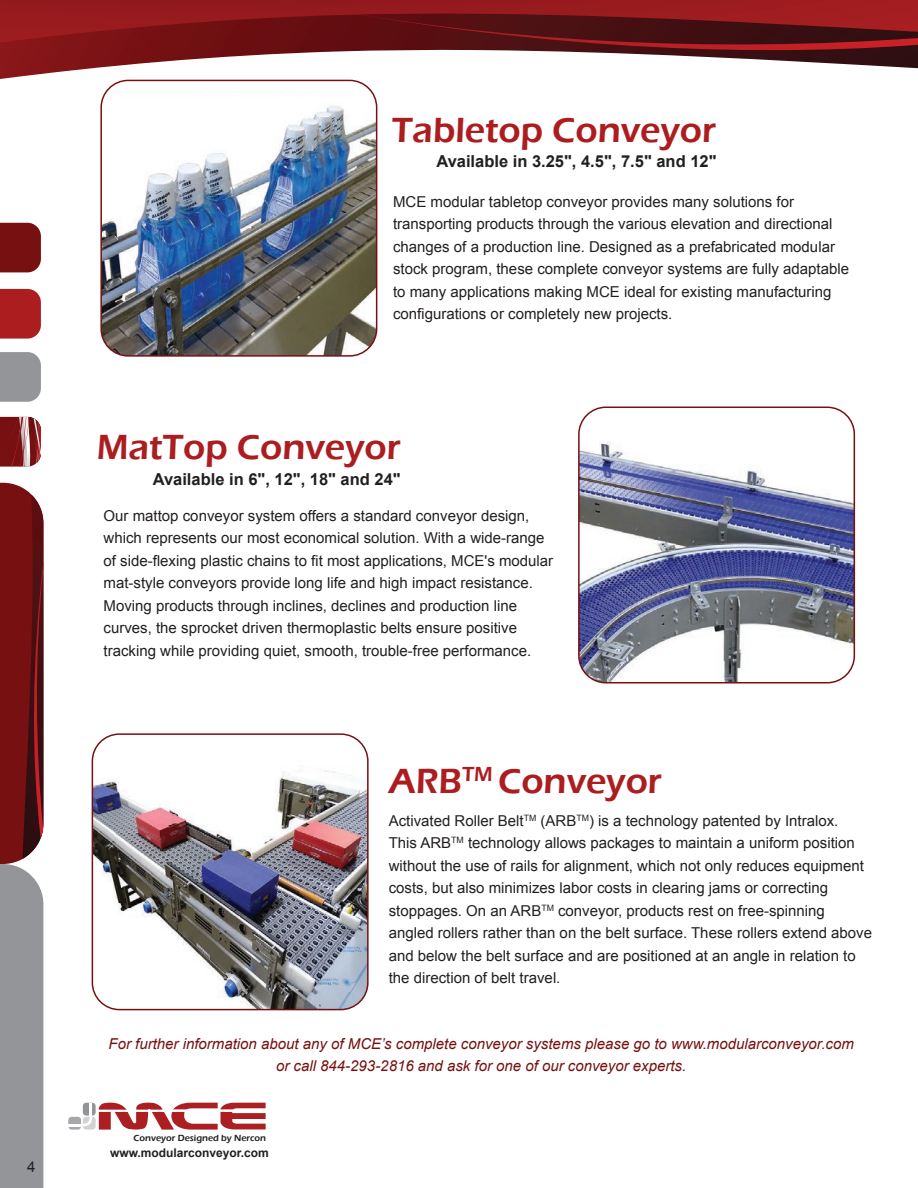
<style>
.page{position:relative;width:918px;height:1188px;background:#fff}
.page>*{position:absolute;margin:0;border:0;box-sizing:border-box;transform-origin:0 0}
.t1{font:600 36px "Eras ITC";color:#ac1d20}
.t2{font:700 16.5px "Arial";color:#231f20}
.t3{font:15px/22.5px "Arial";color:#231f20}
.t4{font:italic 15px/22.5px "Arial";color:#761011;text-align:center}
.t5{font:700 12px "Arial";color:#231f20}
.t6{font:600 9.15px "Eras ITC";color:#201d1e}
</style>
<div class="page">
<svg style="left:0;top:483px;width:43px;height:705px;background:#815355"></svg>
<div style="left:0;top:223px;width:41px;height:49px;background:#761011"></div>
<svg style="left:0;top:289px;width:41px;height:50px;background:#af272a"></svg>
<div style="left:0;top:352px;width:41px;height:50px;background:#939598"></div>
<svg style="left:0;top:417px;width:41px;height:50px;background:#944243"></svg>
<svg style="left:68px;top:1103px;width:198px;height:27px"></svg>
<svg style="left:0;top:0;width:918px;height:107px"></svg>
<img style="left:92px;top:736px;width:274px;height:274px">
<div style="left:92px;top:733px;width:277px;height:277px;border:2px solid #761011;border-radius:27px"></div>
<img style="left:101px;top:91px;width:276px;height:263px">
<div style="left:100px;top:80px;width:277px;height:277px;border:2px solid #761011;border-radius:27px"></div>
<img style="left:579px;top:418px;width:275px;height:265px">
<div style="left:578px;top:407px;width:277px;height:276px;border:2px solid #761011;border-radius:27px"></div>
<p class="t3" style="left:27px;top:1156px;width:10px">4</p>
<h1 class="t1" style="left:392px;top:109px;width:326px">Tabletop Conveyor</h1>
<p class="t2" style="left:436px;top:151px;width:282px">Available in 3.25", 4.5", 7.5" and 12"</p>
<p class="t3" style="left:393px;top:190px;width:458px">MCE modular tabletop conveyor provides many solutions for transporting products through the various elevation and directional changes of a production line. Designed as a prefabricated modular stock program, these complete conveyor systems are fully adaptable to many applications making MCE ideal for existing manufacturing configurations or completely new projects.</p>
<h1 class="t1" style="left:97px;top:426px;width:305px">MatTop Conveyor</h1>
<p class="t2" style="left:153px;top:468px;width:250px">Available in 6", 12", 18" and 24"</p>
<p class="t3" style="left:104px;top:505px;width:451px">Our mattop conveyor system offers a standard conveyor design, which represents our most economical solution. With a wide-range of side-flexing plastic chains to fit most applications, MCE's modular mat-style conveyors provide long life and high impact resistance.<br>Moving products through inclines, declines and production line curves, the sprocket driven thermoplastic belts ensure positive tracking while providing quiet, smooth, trouble-free performance.</p>
<h1 class="t1" style="left:389px;top:760px;width:275px">ARB<sup>TM</sup> Conveyor</h1>
<p class="t3" style="left:389px;top:809px;width:485px">Activated Roller Belt<sup>TM</sup> (ARB<sup>TM</sup>) is a technology patented by Intralox.<br>This ARB<sup>TM</sup> technology allows packages to maintain a uniform position without the use of rails for alignment, which not only reduces equipment costs, but also minimizes labor costs in clearing jams or correcting stoppages. On an ARB<sup>TM</sup> conveyor, products rest on free-spinning angled rollers rather than on the belt surface. These rollers extend above and below the belt surface and are positioned at an angle in relation to the direction of belt travel.</p>
<p class="t4" style="left:109px;top:1033px;width:747px">For further information about any of MCE’s complete conveyor systems please go to www.modularconveyor.com or call 844-293-2816 and ask for one of our conveyor experts.</p>
<p class="t6" style="left:134px;top:1133px;width:134px">Conveyor Designed by Nercon</p>
<p class="t5" style="left:110px;top:1145px;width:160px">www.modularconveyor.com</p>
</div>
